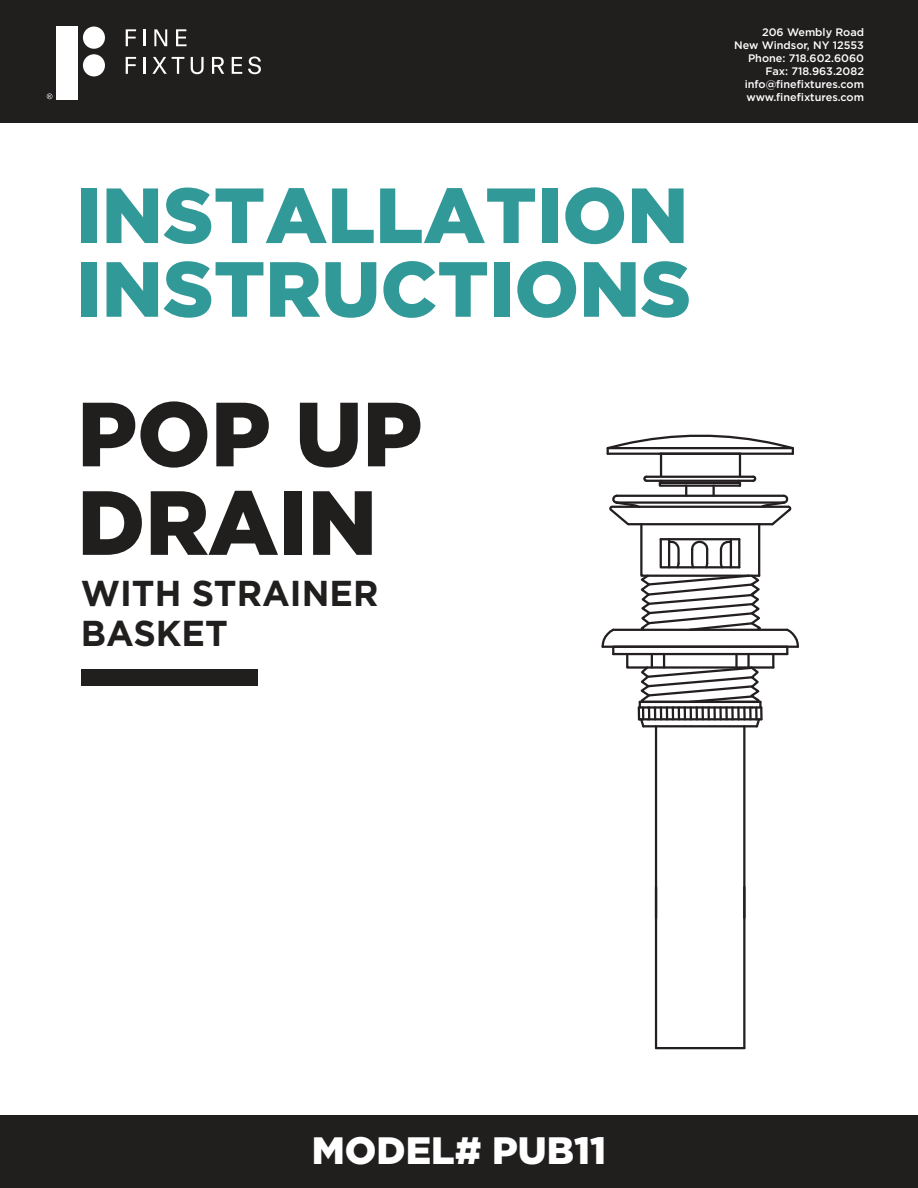
<style>
.page{position:relative;width:918px;height:1188px;background:#fff}
.page>*{position:absolute;margin:0;border:0;box-sizing:border-box;transform-origin:0 0}
.t1{font:900 90.9px/88.5px "Arson Pro";color:#211e1e}
.t2{font:900 78px/73.7px "Arson Pro";color:#329999}
.t3{font:900 38.1px "Arson Pro";color:#fff}
.t4{font:700 36px/39.5px "Arson Pro";color:#211e1e}
.t5{font:500 10.8px/13px "Arson Pro";color:#fff;text-align:right}
</style>
<div class="page">
<div style="left:0;top:0;width:918px;height:123px;background:#211e1e"></div>
<div style="left:56px;top:27px;width:22px;height:73px;background:#fff"></div>
<div style="left:83px;top:27px;width:22px;height:22px;background:#fff;border-radius:50%"></div>
<div style="left:83px;top:54px;width:22px;height:22px;background:#fff;border-radius:50%"></div>
<svg style="left:126px;top:29px;width:10px;height:17px"></svg>
<hr style="left:143px;top:29px;width:3px;height:17px;background:#fff">
<svg style="left:154px;top:29px;width:13px;height:17px"></svg>
<svg style="left:176px;top:29px;width:11px;height:17px"></svg>
<svg style="left:126px;top:57px;width:10px;height:17px"></svg>
<hr style="left:143px;top:57px;width:3px;height:17px;background:#fff">
<svg style="left:152px;top:57px;width:32px;height:17px"></svg>
<svg style="left:191px;top:57px;width:13px;height:17px"></svg>
<svg style="left:212px;top:57px;width:12px;height:17px"></svg>
<svg style="left:232px;top:57px;width:10px;height:17px"></svg>
<svg style="left:248px;top:57px;width:13px;height:17px"></svg>
<svg style="left:47px;top:93px;width:5px;height:6px"></svg>
<div style="left:0;top:1116px;width:918px;height:72px;background:#211e1e"></div>
<hr style="left:608px;top:453px;width:185px;height:2px;background:#231f20">
<hr style="left:739px;top:454px;width:2px;height:22px;background:#231f20">
<hr style="left:656px;top:1047px;width:88px;height:2px;background:#231f20">
<hr style="left:743px;top:726px;width:2px;height:322px;background:#231f20">
<hr style="left:655px;top:726px;width:2px;height:322px;background:#231f20">
<svg style="left:606px;top:434px;width:188px;height:20px"></svg>
<svg style="left:601px;top:474px;width:198px;height:255px"></svg>
<hr style="left:660px;top:454px;width:2px;height:22px;background:#231f20">
<div style="left:81px;top:670px;width:176px;height:16px;background:#211e1e"></div>
<h2 class="t2" style="left:76px;top:177px;width:617px">INSTALLATION<br>INSTRUCTIONS</h2>
<h1 class="t1" style="left:77px;top:388px;width:346px">POP UP<br>DRAIN</h1>
<h3 class="t4" style="left:81px;top:573px;width:299px">WITH STRAINER<br>BASKET</h3>
<p class="t5" style="left:734px;top:25px;width:131px">206 Wembly Road<br>New Windsor, NY 12553<br>Phone: 718.602.6060<br>Fax: 718.963.2082 info@finefixtures.com www.finefixtures.com</p>
<h3 class="t3" style="left:312px;top:1129px;width:296px">MODEL# PUB11</h3>
</div>
